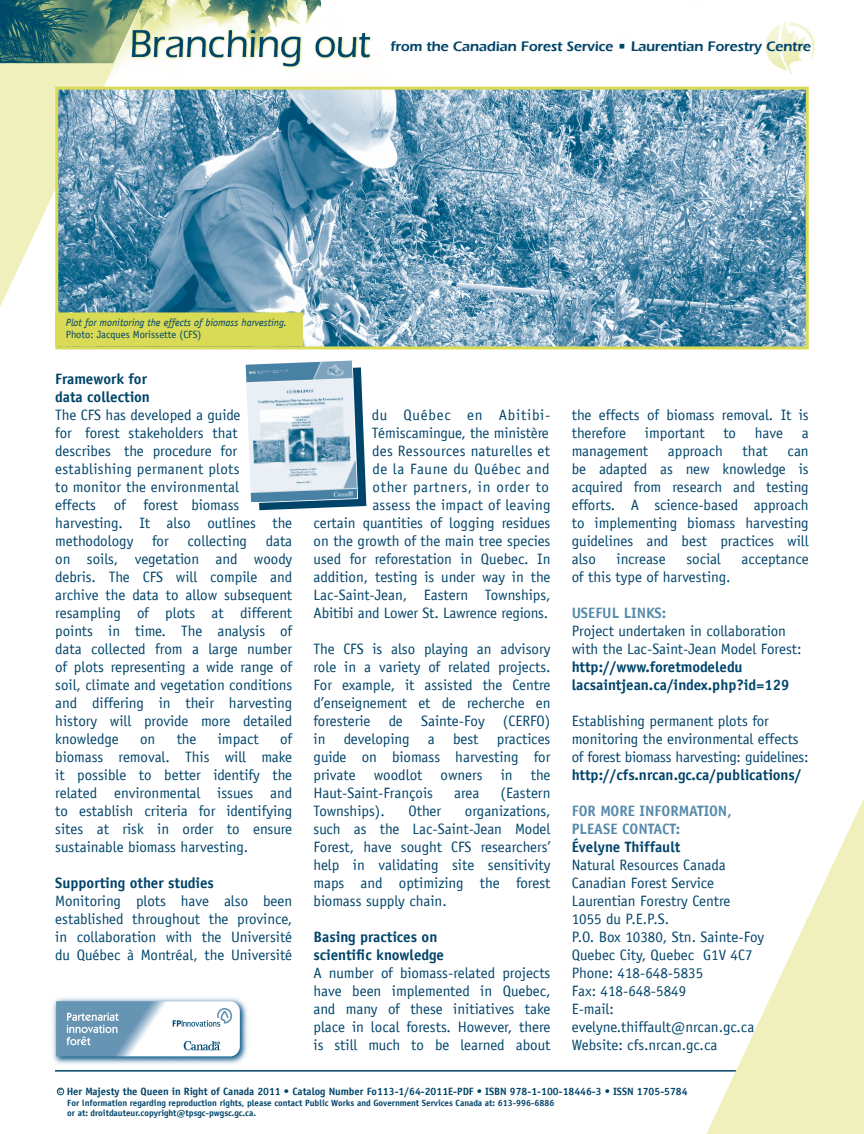
<style>
.page{position:relative;width:864px;height:1134px;background:#fff}
.page>*{position:absolute;margin:0;border:0;box-sizing:border-box;transform-origin:0 0}
.t1{font:15px/18px "Officina Sans LT";color:#00446a;text-align:justify}
.t2{font:700 15px/18px "Officina Sans LT";color:#00446a}
.t3{font:700 15px/18px "Officina Sans LT";color:#568aab}
.t4{font:600 14.25px "Itc Eras";letter-spacing:-.01em;color:#00446a}
.t5{font:700 10.5px "Officina Sans LT";color:#00446a}
.t6{font:italic 10.5px "Officina Sans LT";color:#00446a}
.t7{font:10.5px "Officina Sans LT";color:#00446a}
.t8{font:700 9px/10.8px "Officina Sans LT";color:#00446a}
.t9{font:7.5px "Arial";color:#00446a}
</style>
<div class="page">
<hr style="left:55px;top:1070px;width:773px;height:2px;background:#00446a">
<img style="left:0;top:0;width:815px;height:87px">
<svg style="left:706px;top:798px;width:158px;height:336px"></svg>
<div style="left:57px;top:1088px;width:7px;height:7px;border:1px solid #00446a;border-radius:50%"></div>
<svg style="left:0;top:63px;width:115px;height:244px"></svg>
<img style="left:53px;top:998px;width:194px;height:66px">
<img style="left:59px;top:91px;width:746px;height:254px">
<div style="left:55px;top:87px;width:754px;height:262px;border:3px solid #d9da55"></div>
<div style="left:55px;top:312px;width:248px;height:34px;background:#d9da55;border:3px solid #d9da55"></div>
<svg style="left:259px;top:367px;width:107px;height:143px"></svg>
<img style="left:246px;top:361px;width:111px;height:141px">
<p class="t4" style="left:391px;top:37px;width:422px">from the Canadian Forest Service • Laurentian Forestry Centre</p>
<p class="t6" style="left:66px;top:316px;width:223px">Plot for monitoring the effects of biomass harvesting.</p>
<p class="t7" style="left:66px;top:329px;width:137px">Photo: Jacques Morissette (CFS)</p>
<p class="t2" style="left:55px;top:369px;width:96px">Framework for data collection</p>
<p class="t1" style="left:55px;top:406px;width:238px;text-align:left">The CFS has developed a guide<br>for forest stakeholders that describes the procedure for establishing permanent plots<br>to monitor the environmental<br>effects of forest biomass harvesting. It also outlines the methodology</p>
<p class="t1" style="left:55px;top:532px;width:239px;text-indent:211px">data on soils, vegetation and woody debris. The CFS will compile and archive the data to allow subsequent resampling of plots at different points in time. The analysis of data collected from a large number of plots representing a wide range of soil, climate and vegetation conditions and differing in their harvesting history will provide more detailed knowledge</p>
<p class="t1" style="left:152px;top:532px;width:18px">for</p>
<p class="t1" style="left:188px;top:532px;width:61px">collecting</p>
<p class="t1" style="left:55px;top:730px;width:238px;text-indent:225px">of biomass removal. This will make it possible to better identify the related environmental issues and to establish criteria for identifying sites at risk in order to ensure sustainable biomass harvesting.</p>
<p class="t2" style="left:55px;top:873px;width:160px">Supporting other studies</p>
<p class="t1" style="left:55px;top:892px;width:238px">Monitoring plots have also been established throughout the province, in collaboration with the Université du Québec à Montréal, the Université</p>
<p class="t1" style="left:140px;top:730px;width:17px">on</p>
<p class="t1" style="left:177px;top:730px;width:21px">the</p>
<p class="t1" style="left:218px;top:730px;width:43px">impact</p>
<p class="t1" style="left:314px;top:406px;width:238px;text-align:right">du Québec en Abitibi-<br>Témiscamingue, the ministère<br>des Ressources naturelles et<br>de la Faune du Québec and<br>other partners, in order to<br>assess the impact of leaving<br>certain quantities of logging residues on the growth of the main tree species used for reforestation in Quebec. In addition, testing is under way in the<br>Lac-Saint-Jean, Eastern Townships,<br>Abitibi and Lower St. Lawrence regions.</p>
<p class="t1" style="left:314px;top:640px;width:239px">The CFS is also playing an advisory role in a variety of related projects.<br>For example, it assisted the Centre d’enseignement et de recherche en foresterie de Sainte-Foy (CERFO) in developing a best practices guide on biomass harvesting for private woodlot owners in the Haut-Saint-François</p>
<p class="t1" style="left:454px;top:784px;width:27px">area</p>
<p class="t1" style="left:500px;top:784px;width:52px">(Eastern</p>
<p class="t1" style="left:314px;top:802px;width:73px">Townships).</p>
<p class="t1" style="left:409px;top:802px;width:34px">Other</p>
<p class="t1" style="left:314px;top:802px;width:238px;text-indent:151px">organizations, such as the Lac-Saint-Jean Model Forest, have sought CFS researchers’ help in validating site sensitivity maps and optimizing the forest biomass supply chain.</p>
<p class="t2" style="left:314px;top:927px;width:132px">Basing practices on scientific knowledge</p>
<p class="t1" style="left:314px;top:964px;width:238px">A number of biomass-related projects have been implemented in Quebec, and many of these initiatives take place in local forests. However, there is still much to be learned about</p>
<p class="t1" style="left:572px;top:406px;width:238px">the effects of biomass removal. It is therefore important to have a management</p>
<p class="t1" style="left:668px;top:442px;width:57px">approach</p>
<p class="t1" style="left:743px;top:442px;width:27px">that</p>
<p class="t1" style="left:572px;top:442px;width:238px;text-indent:216px">can be adapted as new knowledge is acquired from research and testing efforts. A science-based approach to implementing biomass harvesting guidelines and best practices will also</p>
<p class="t1" style="left:617px;top:550px;width:51px">increase</p>
<p class="t1" style="left:686px;top:550px;width:36px">social</p>
<p class="t1" style="left:741px;top:550px;width:69px">acceptance</p>
<p class="t1" style="left:572px;top:568px;width:160px">of this type of harvesting.</p>
<p class="t3" style="left:572px;top:603px;width:96px">USEFUL LINKS:</p>
<p class="t1" style="left:572px;top:622px;width:231px">Project undertaken in collaboration with the Lac-Saint-Jean Model Forest:</p>
<p class="t2" style="left:572px;top:657px;width:219px">http://www.foretmodeledu lacsaintjean.ca/index.php?id=129</p>
<p class="t1" style="left:572px;top:712px;width:238px;text-align:left">Establishing permanent plots for monitoring the environmental effects of forest biomass harvesting: guidelines:</p>
<p class="t2" style="left:572px;top:765px;width:231px">http://cfs.nrcan.gc.ca/publications/</p>
<p class="t3" style="left:572px;top:801px;width:162px">FOR MORE INFORMATION,<br>PLEASE CONTACT:</p>
<p class="t2" style="left:572px;top:837px;width:110px">Évelyne Thiffault</p>
<p class="t1" style="left:572px;top:856px;width:194px;text-align:left">Natural Resources Canada<br>Canadian Forest Service<br>Laurentian Forestry Centre<br>1055 du P.E.P.S.<br>P.O. Box 10380, Stn. Sainte-Foy<br>Quebec City, Quebec G1V 4C7<br>Phone: 418-648-5835<br>Fax: 418-648-5849<br>E-mail: evelyne.thiffault@nrcan.gc.ca<br>Website: cfs.nrcan.gc.ca</p>
<p class="t5" style="left:67px;top:1085px;width:622px">Her Majesty the Queen in Right of Canada 2011 • Catalog Number Fo113-1/64-2011E-PDF • ISBN 978-1-100-18446-3 • ISSN 1705-5784</p>
<p class="t8" style="left:67px;top:1097px;width:489px">For information regarding reproduction rights, please contact Public Works and Government Services Canada at: 613-996-6886 or at: droitdauteur.copyright@tpsgc-pwgsc.gc.ca.</p>
<p class="t9" style="left:59px;top:1086px;width:5px">c</p>
</div>
